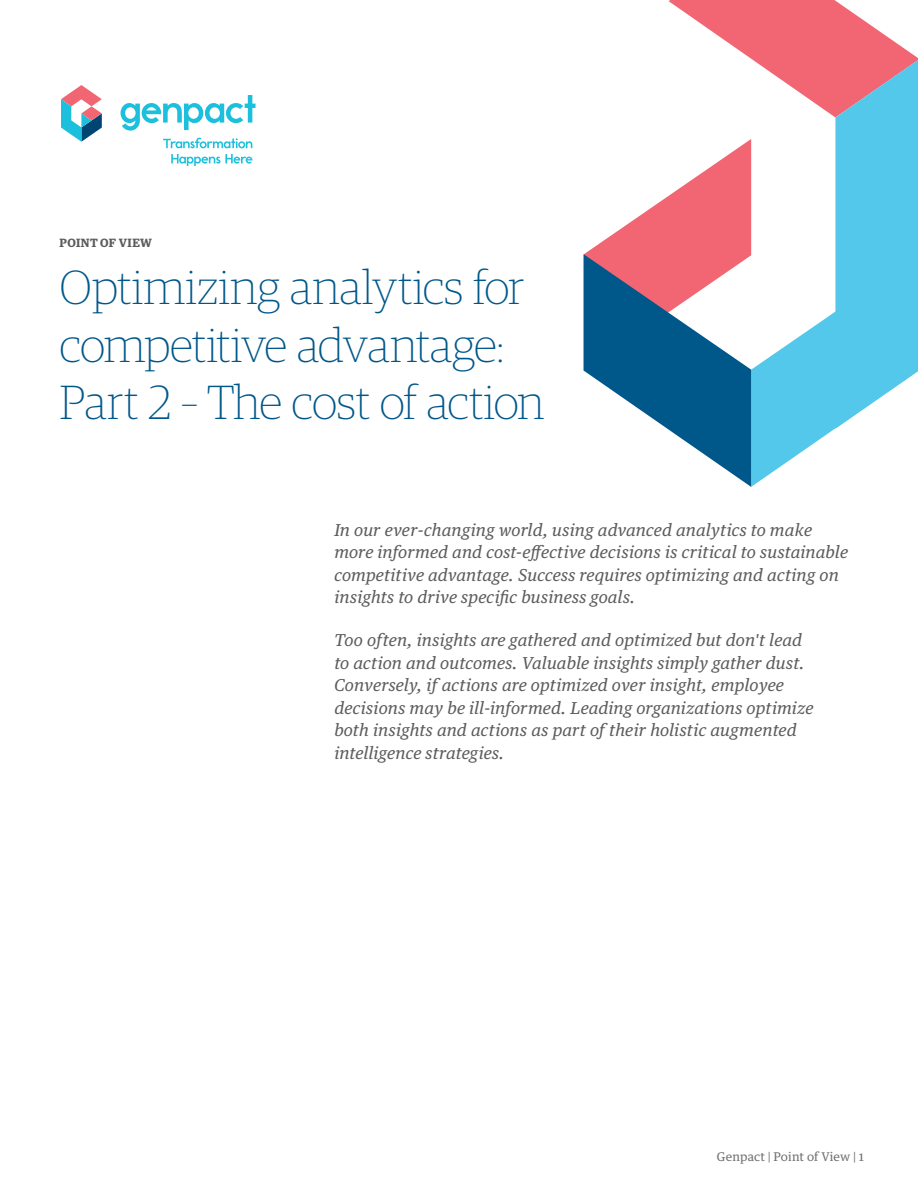
<style>
.page{position:relative;width:918px;height:1188px;background:#fff}
.page>*{position:absolute;margin:0;border:0;box-sizing:border-box;transform-origin:0 0}
.t1{font:100 48px/57.6px "Guardian Egyp";letter-spacing:-.01em;color:#00578a}
.t2{font:italic 16.5px/22.5px "Guardian Text Egyp";letter-spacing:.005em;color:#5c5c5c}
.t3{font:12px "Guardian Text Egyp";letter-spacing:.005em;color:#6d6e71}
.t4{font:600 12px "Guardian Egyp";letter-spacing:.035em;color:#5c5c5c}
</style>
<div class="page">
<svg style="left:584px;top:0;width:334px;height:487px"></svg>
<svg style="left:163px;top:138px;width:89px;height:10px"></svg>
<svg style="left:171px;top:154px;width:81px;height:12px"></svg>
<svg style="left:121px;top:95px;width:134px;height:36px"></svg>
<svg style="left:61px;top:85px;width:41px;height:57px"></svg>
<p class="t4" style="left:60px;top:234px;width:94px">POINT OF VIEW</p>
<h1 class="t1" style="left:60px;top:256px;width:487px">Optimizing analytics for competitive advantage:<br>Part 2 – The cost of action</h1>
<p class="t2" style="left:334px;top:517px;width:515px">In our ever-changing world, using advanced analytics to make more informed and cost-effective decisions is critical to sustainable competitive advantage. Success requires optimizing and acting on insights to drive specific business goals.</p>
<p class="t2" style="left:334px;top:627px;width:481px">Too often, insights are gathered and optimized but don't lead to action and outcomes. Valuable insights simply gather dust.<br>Conversely, if actions are optimized over insight, employee decisions may be ill-informed. Leading organizations optimize both insights and actions as part of their holistic augmented intelligence strategies.</p>
<p class="t3" style="left:717px;top:1147px;width:149px">Genpact | Point of View | 1</p>
</div>
